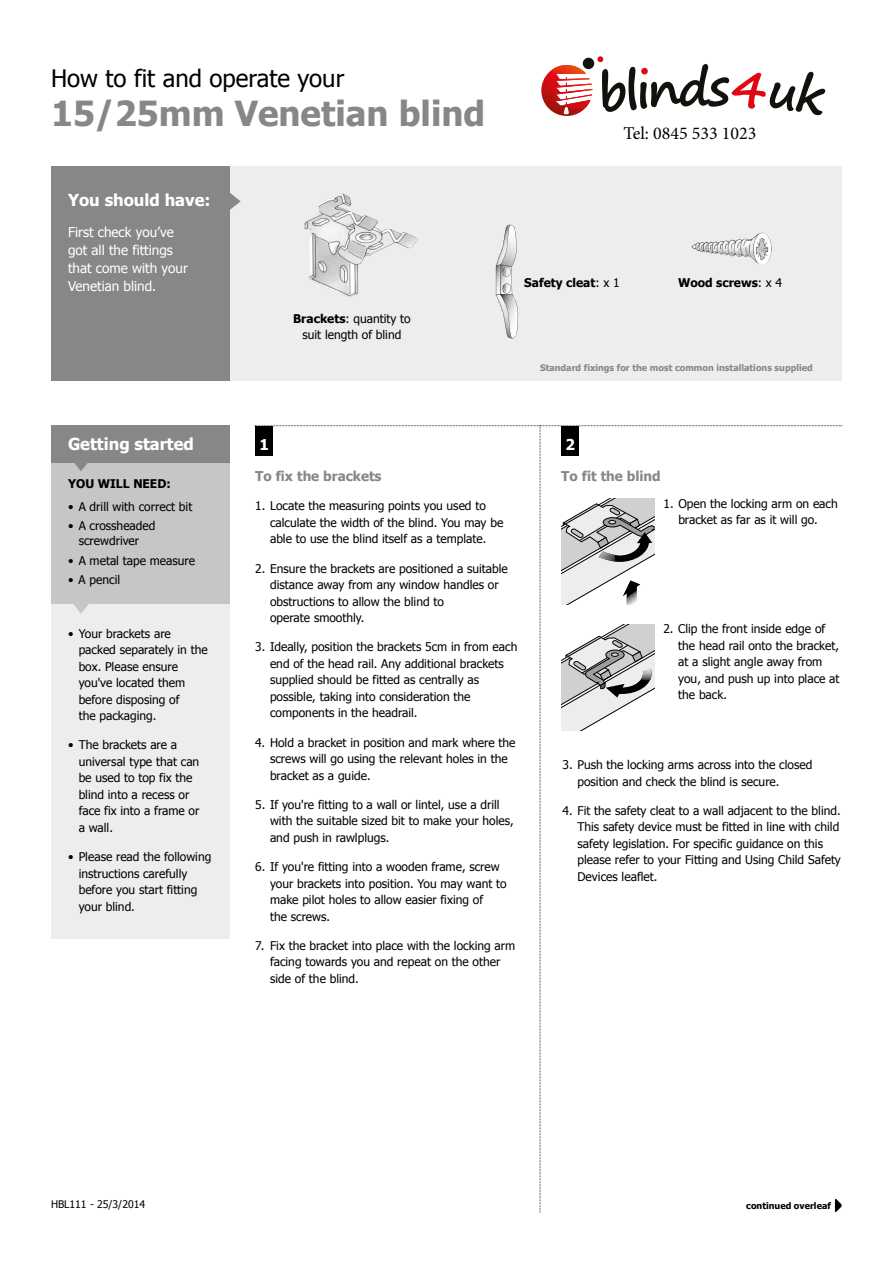
<style>
.page{position:relative;width:893px;height:1263px;background:#fff}
.page>*{position:absolute;margin:0;border:0;box-sizing:border-box;transform-origin:0 0}
.t1{font:700 34.5px "Tahoma";color:#878787}
.t2{font:24px "Tahoma";color:#000}
.t3{font:18px "Minion Pro";color:#000}
.t4{font:700 16.5px "Tahoma";color:#fff}
.t5{font:700 15px "Tahoma";color:#fff}
.t6{font:13.5px/18px "Tahoma";color:#fff}
.t7{font:700 13.5px "Tahoma";color:#878787}
.t8{font:12px/16.5px "Tahoma";color:#000}
.t9{font:700 12px "Tahoma";color:#000}
.t10{font:10.5px "Tahoma";color:#000}
.t11{font:700 9px "Tahoma";color:#878787}
.t12{font:700 9px "Tahoma";color:#000}
.s1{font-weight:700}
.s2{font-weight:400}
</style>
<div class="page">
<div style="left:230px;top:167px;width:612px;height:214px;background:#ededed"></div>
<div style="left:51px;top:167px;width:179px;height:214px;background:#878787"></div>
<svg style="left:230px;top:193px;width:11px;height:17px"></svg>
<div style="left:51px;top:442px;width:179px;height:496px;background:#ededed"></div>
<div style="left:51px;top:456px;width:179px;height:148px;background:#c6c6c6"></div>
<div style="left:51px;top:425px;width:179px;height:38px;background:#878787"></div>
<svg style="left:75px;top:463px;width:13px;height:8px"></svg>
<svg style="left:74px;top:604px;width:15px;height:10px"></svg>
<svg style="left:255px;top:425px;width:588px;height:788px"></svg>
<hr style="left:288px;top:185px;width:137px;height:1px;background:#fff">
<hr style="left:435px;top:185px;width:1px;height:115px;background:#fff">
<img style="left:304px;top:194px;width:114px;height:103px">
<hr style="left:686px;top:215px;width:103px;height:1px;background:#fff">
<img style="left:691px;top:233px;width:81px;height:32px">
<svg style="left:496px;top:225px;width:22px;height:114px"></svg>
<svg style="left:541px;top:56px;width:107px;height:60px"></svg>
<h2 class="t2" style="left:51px;top:62px;width:295px">How to fit and operate your</h2>
<h1 class="t1" style="left:51px;top:89px;width:436px">15/25mm Venetian blind</h1>
<h3 class="t4" style="left:68px;top:188px;width:144px">You should have:</h3>
<p class="t6" style="left:68px;top:222px;width:121px">First check you’ve got all the fittings that come with your<br>Venetian blind.</p>
<p class="t8" style="left:293px;top:309px;width:119px;text-align:center"><span class="s1">Brackets</span>: quantity to suit length of blind</p>
<h3 class="t3" style="left:623px;top:121px;width:134px">Tel: 0845 533 1023</h3>
<p class="t9" style="left:524px;top:275px;width:97px">Safety cleat<span class="s2">: x 1</span></p>
<p class="t9" style="left:678px;top:275px;width:106px">Wood screws<span class="s2">: x 4</span></p>
<p class="t11" style="left:540px;top:361px;width:274px">Standard fixings for the most common installations supplied</p>
<h3 class="t4" style="left:68px;top:433px;width:127px">Getting started</h3>
<p class="t9" style="left:68px;top:475px;width:104px">YOU WILL NEED:</p>
<p class="t8" style="left:68px;top:498px;width:126px">• A drill with correct bit</p>
<p class="t8" style="left:68px;top:518px;width:89px;line-height:15px;text-align:center">• A crossheaded screwdriver</p>
<p class="t8" style="left:68px;top:551px;width:129px">• A metal tape measure</p>
<p class="t8" style="left:68px;top:571px;width:54px">• A pencil</p>
<p class="t8" style="left:79px;top:624px;width:131px;text-indent:-11px">• Your brackets are packed separately in the box. Please ensure you've located them before disposing of<br>the packaging.</p>
<p class="t8" style="left:79px;top:736px;width:122px;text-indent:-11px">• The brackets are a universal type that can be used to top fix the blind into a recess or face fix into a frame or a wall.</p>
<p class="t8" style="left:79px;top:848px;width:134px;text-indent:-11px">• Please read the following instructions carefully before you start fitting your blind.</p>
<p class="t5" style="left:259px;top:433px;width:11px">1</p>
<p class="t5" style="left:566px;top:433px;width:11px">2</p>
<p class="t7" style="left:255px;top:467px;width:128px">To fix the brackets</p>
<p class="t8" style="left:270px;top:497px;width:235px;text-indent:-15px">1. Locate the measuring points you used to calculate the width of the blind. You may be able to use the blind itself as a template.</p>
<p class="t8" style="left:270px;top:559px;width:239px;text-indent:-15px">2. Ensure the brackets are positioned a suitable distance away from any window handles or obstructions to allow the blind to<br>operate smoothly.</p>
<p class="t8" style="left:270px;top:638px;width:249px;text-indent:-15px">3. Ideally, position the brackets 5cm in from each end of the head rail. Any additional brackets supplied should be fitted as centrally as possible, taking into consideration the components in the headrail.</p>
<p class="t8" style="left:270px;top:733px;width:247px;text-indent:-15px">4. Hold a bracket in position and mark where the screws will go using the relevant holes in the bracket as a guide.</p>
<p class="t8" style="left:270px;top:796px;width:245px;text-indent:-15px">5. If you're fitting to a wall or lintel, use a drill with the suitable sized bit to make your holes, and push in rawlplugs.</p>
<p class="t8" style="left:270px;top:858px;width:238px;text-indent:-15px">6. If you're fitting into a wooden frame, screw your brackets into position. You may want to make pilot holes to allow easier fixing of<br>the screws.</p>
<p class="t8" style="left:270px;top:937px;width:247px;text-indent:-15px">7. Fix the bracket into place with the locking arm facing towards you and repeat on the other side of the blind.</p>
<p class="t7" style="left:561px;top:467px;width:101px">To fit the blind</p>
<p class="t8" style="left:663px;top:494px;width:176px;text-align:center">1. Open the locking arm on each bracket as far as it will go.</p>
<p class="t8" style="left:678px;top:620px;width:163px;text-indent:-15px">2. Clip the front inside edge of the head rail onto the bracket, at a slight angle away from you, and push up into place at the back.</p>
<p class="t8" style="left:577px;top:756px;width:236px;text-indent:-15px">3. Push the locking arms across into the closed position and check the blind is secure.</p>
<p class="t8" style="left:577px;top:802px;width:265px;text-indent:-15px">4. Fit the safety cleat to a wall adjacent to the blind.<br>This safety device must be fitted in line with child safety legislation. For specific guidance on this please refer to your Fitting and Using Child Safety Devices leaflet.</p>
<p class="t10" style="left:51px;top:1197px;width:96px">HBL111 - 25/3/2014</p>
<p class="t12" style="left:746px;top:1199px;width:86px">continued overleaf</p>
</div>
